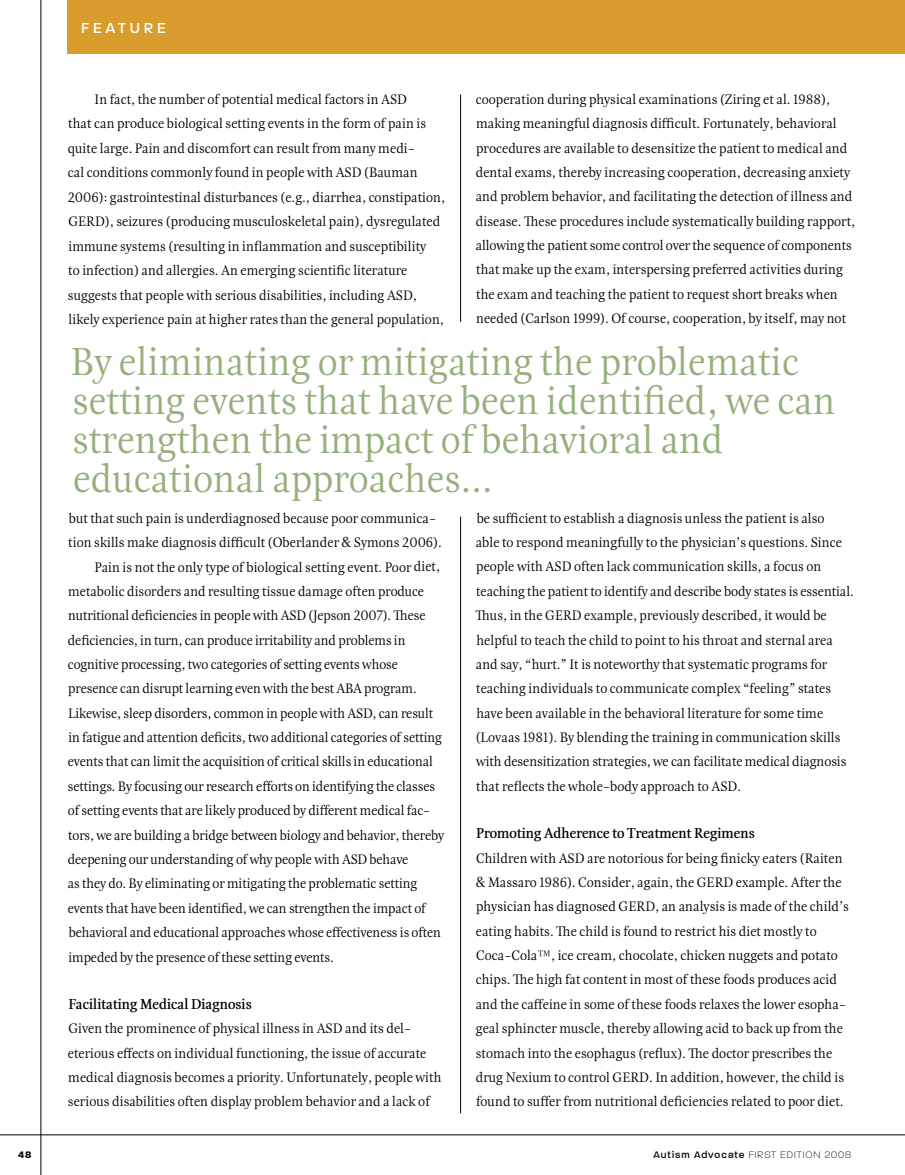
<style>
.page{position:relative;width:905px;height:1175px;background:#fff}
.page>*{position:absolute;margin:0;border:0;box-sizing:border-box;transform-origin:0 0}
.t1{font:40.5px/39px "Esta Pro";color:#95b07c;scale:.95 1}
.t2{font:500 19.5px "Paralucent";letter-spacing:.2em;color:#fff}
.t3{font:700 15px "Esta Pro";color:#000;scale:.95 1}
.t4{font:14.25px/24.3px "Esta Pro";color:#000;scale:.95 1}
.t5{font:14.25px "Esta Pro";color:#000;scale:.94 1}
.t6{font:200 12.75px "Paralucent";letter-spacing:.08em;color:#000}
.t7{font:700 12.75px "Paralucent";color:#000}
.s1{font-weight:500}
</style>
<div class="page">
<div style="left:68px;top:0;width:836px;height:54px;background:#d89d2c"></div>
<hr style="left:460px;top:94px;width:1px;height:228px;background:#000">
<hr style="left:460px;top:516px;width:1px;height:597px;background:#000">
<hr style="left:0;top:1134px;width:904px;height:1px;background:#000">
<hr style="left:40px;top:0;width:1px;height:1174px;background:#000">
<h2 class="t2" style="left:81px;top:17px;width:85px">FEATURE</h2>
<p class="t4" style="left:68px;top:88px;width:399px">In fact, the number of potential medical factors in ASD<br>that can produce biological setting events in the form of pain is quite large. Pain and discomfort can result from many medi-<br>cal conditions commonly found in people with ASD (Bauman 2006): gastrointestinal disturbances (e.g., diarrhea, constipation, GER</p>
<p class="t4" style="left:68px;top:210px;width:397px;text-indent:27px">D), seizures (producing musculoskeletal pain), dysregulated immune systems (resulting in inflammation and susceptibility<br>to infection) and allergies. An emerging scientific literature suggests that people with serious disabilities, including ASD, likely experience pain at higher rates than the general population,</p>
<p class="t4" style="left:476px;top:88px;width:401px">cooperation during physical examinations (Ziring et al. 1988), making meaningful diagnosis difficult. Fortunately, behavioral procedures are available to desensitize the patient to medical and dental exams, thereby increasing cooperation, decreasing anxiety and problem behavior, and facilitating the detection of illness and disease. These procedures include systematically building rapport, allowing the patient some control over the sequence of components that make up the exam, interspersing preferred activities during the exam and teaching the patient to request short breaks when needed (Carlson 1999). Of course, cooperation, by itself, may not</p>
<h1 class="t1" style="left:71px;top:343px;width:806px">By eliminating or mitigating the problematic setting events that have been identified, we can strengthen the impact of behavioral and educational approaches...</h1>
<p class="t4" style="left:69px;top:506px;width:388px">but that such pain is underdiagnosed because poor communica-</p>
<p class="t4" style="left:68px;top:531px;width:394px">tion skills make diagnosis difficult (Oberlander &amp; Symons 2006).</p>
<p class="t4" style="left:95px;top:555px;width:365px">Pain is not the only type of biological setting event. Poor diet,</p>
<p class="t5" style="left:68px;top:582px;width:380px">metabolic disorders and resulting tissue damage often produce</p>
<p class="t5" style="left:68px;top:606px;width:381px">nutritional deficiencies in people with ASD (Jepson 2007). These</p>
<p class="t5" style="left:68px;top:630px;width:361px">deficiencies, in turn, can produce irritability and problems in</p>
<p class="t5" style="left:68px;top:655px;width:352px">cognitive processing, two categories of setting events whose</p>
<p class="t5" style="left:68px;top:679px;width:372px">presence can disrupt learning even with the best ABA program.</p>
<p class="t5" style="left:68px;top:703px;width:390px">Likewise, sleep disorders, common in people with ASD, can result</p>
<p class="t5" style="left:68px;top:728px;width:399px">in fatigue and attention deficits, two additional categories of setting</p>
<p class="t5" style="left:68px;top:752px;width:390px">events that can limit the acquisition of critical skills in educational</p>
<p class="t5" style="left:68px;top:777px;width:392px">settings. By focusing our research efforts on identifying the classes</p>
<p class="t5" style="left:68px;top:801px;width:387px">of setting events that are likely produced by different medical fac-</p>
<p class="t5" style="left:68px;top:825px;width:401px">tors, we are building a bridge between biology and behavior, thereby</p>
<p class="t5" style="left:68px;top:850px;width:364px">deepening our understanding of why people with ASD behave</p>
<p class="t5" style="left:68px;top:874px;width:373px">as they do. By eliminating or mitigating the problematic setting</p>
<p class="t5" style="left:68px;top:898px;width:382px">events that have been identified, we can strengthen the impact of</p>
<p class="t5" style="left:69px;top:923px;width:397px">behavioral and educational approaches whose effectiveness is often</p>
<p class="t5" style="left:68px;top:947px;width:284px">impeded by the presence of these setting events.</p>
<p class="t3" style="left:68px;top:994px;width:194px">Facilitating Medical Diagnosis</p>
<p class="t4" style="left:68px;top:1016px;width:395px">Given the prominence of physical illness in ASD and its del&shy;eterious effects on individual functioning, the issue of accurate medical diagnosis becomes a priority. Unfortunately, people with serious disabilities often display problem behavior and a lack of</p>
<p class="t4" style="left:475px;top:506px;width:400px">be sufficient to establish a diagnosis unless the patient is also<br>able to respond meaningfully to the physician’s questions. Since people with ASD often lack communication skills, a focus on teaching the patient to identify and describe body states is essential.<br>Thus, in the GER</p>
<p class="t4" style="left:476px;top:604px;width:392px;text-indent:96px">D example, previously described, it would be helpful to teach the child to point to his throat and sternal area and say, “hurt.” It is noteworthy that systematic programs for teaching individuals to communicate complex “feeling” states have been available in the behavioral literature for some time (Lovaas 1981). By blending the training in communication skills with desensitization strategies, we can facilitate medical diagnosis that reflects the whole-body approach to ASD.</p>
<p class="t3" style="left:476px;top:823px;width:295px">Promoting Adherence to Treatment Regimens</p>
<p class="t4" style="left:476px;top:846px;width:387px">Children with ASD are notorious for being finicky eaters (Raiten &amp; Massaro 1986). Consider, again, the GER</p>
<p class="t4" style="left:723px;top:870px;width:126px">D example. After the</p>
<p class="t4" style="left:476px;top:895px;width:394px;text-indent:169px">D, an analysis is made of the child’s eating habits. The child is found to restrict his diet mostly to Coca-Cola™, ice cream, chocolate, chicken nuggets and potato chips. The high fat content in most of these foods produces acid and the caffeine in some of these foods relaxes the lower esopha&shy;geal sphincter muscle, thereby allowing acid to back up from the stomach into the esophagus (reflux). The doctor prescribes the drug Nexium to control GER</p>
<p class="t4" style="left:476px;top:895px;width:161px">physician has diagnosed GER</p>
<p class="t4" style="left:476px;top:1065px;width:389px;text-align:right">D. In addition, however, the child is<br>found to suffer from nutritional deficiencies related to poor diet.</p>
<p class="t7" style="left:18px;top:1147px;width:15px">48</p>
<p class="t6" style="left:653px;top:1147px;width:199px"><span class="s1">Autism Advocate</span> FIRST EDITION 2008</p>
</div>
